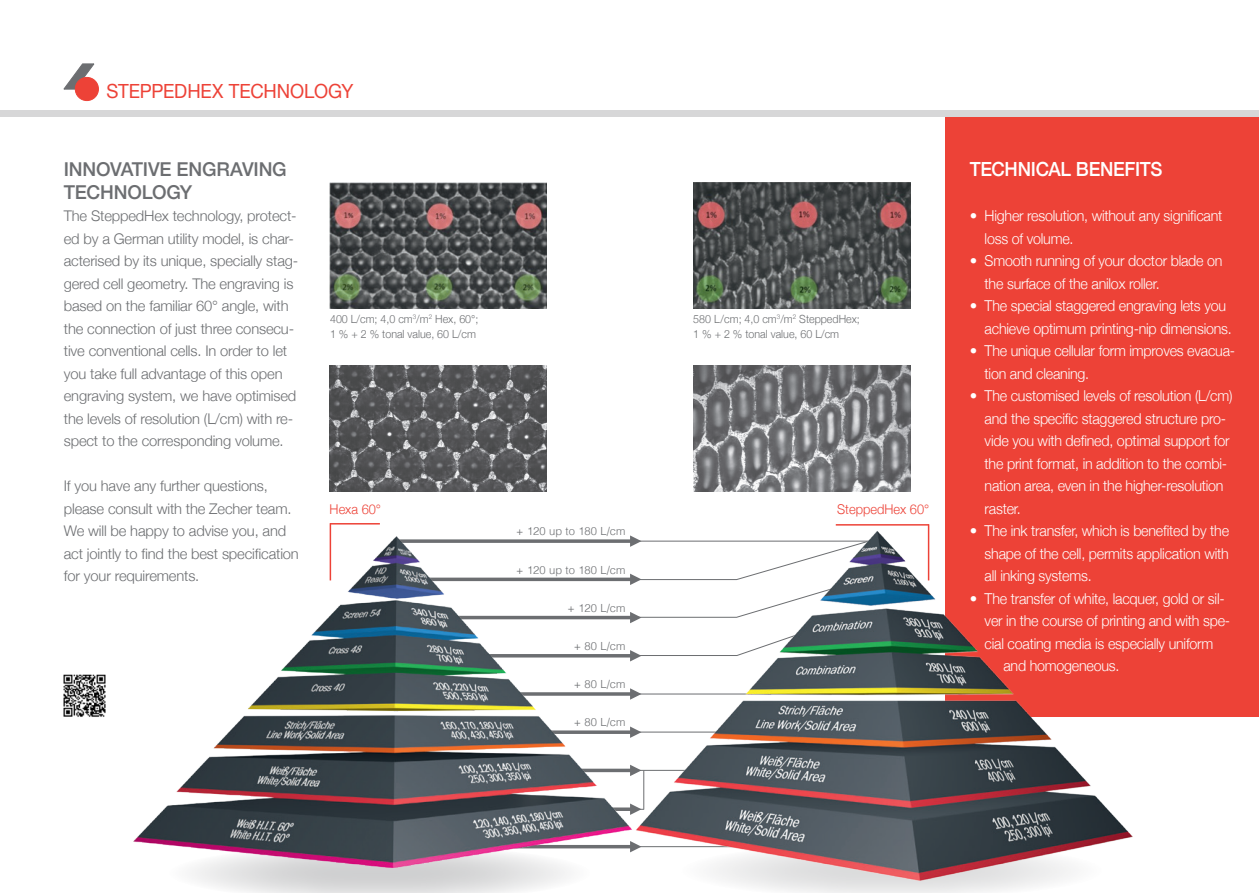
<style>
.page{position:relative;width:1259px;height:893px;background:#fff}
.page>*{position:absolute;margin:0;border:0;box-sizing:border-box;transform-origin:0 0}
.t1{font:19.5px "Helvetica Neue";letter-spacing:-.005em;color:#ed4237;scale:.95 1}
.Head_groß{font:500 19.5px "Helvetica Neue";letter-spacing:-.015em;color:#fff;scale:.95 1}
.Head_groß-2{font:500 19.05px "Helvetica Neue";letter-spacing:-.01em;color:#6c6e71}
.Head_groß-3{font:300 15px/22.5px "Helvetica Neue";letter-spacing:-.015em;color:#fff}
.Head_groß-4{font:300 15px "Helvetica Neue";letter-spacing:-.015em;color:#fff;scale:.95 1}
.Head_groß-5{font:300 14.7px/22.5px "Helvetica Neue";letter-spacing:-.01em;color:#6c6e71}
.Head_groß-6{font:300 13.5px "Helvetica Neue";color:#ed4237;scale:.95 1}
.Head_groß-7{font:300 11.25px "Helvetica Neue";color:#6c6e71;scale:.95 1}
.body_zecher{font:300 11.25px "Helvetica";color:#6c6e71}
</style>
<div class="page">
<div style="left:0;top:111px;width:1259px;height:6px;background:#d7d7d8"></div>
<div style="left:945px;top:117px;width:314px;height:599px;background:#ed4237"></div>
<svg style="left:63px;top:64px;width:31px;height:25px"></svg>
<div style="left:75px;top:77px;width:23px;height:24px;background:#ed4237;border-radius:50%"></div>
<div style="left:75px;top:77px;width:24px;height:24px;border:1px solid #ed4237;border-radius:50%"></div>
<img style="left:63px;top:674px;width:43px;height:43px">
<img style="left:133px;top:449px;width:491px;height:444px">
<img style="left:330px;top:366px;width:217px;height:125px">
<img style="left:330px;top:183px;width:217px;height:126px">
<img style="left:693px;top:366px;width:217px;height:93px">
<img style="left:693px;top:183px;width:217px;height:126px">
<hr style="left:330px;top:523px;width:50px;height:1px;background:#ed4237">
<hr style="left:330px;top:523px;width:1px;height:57px;background:#ed4237">
<img style="left:624px;top:459px;width:511px;height:434px">
<p class="t1" style="left:106px;top:77px;width:261px">STEPPEDHEX TECHNOLOGY</p>
<p class="Head_groß-2" style="left:64px;top:154px;width:224px">INNOVATIVE ENGRAVING</p>
<p class="Head_groß-2" style="left:64px;top:177px;width:130px">TECHNOLOGY</p>
<p class="Head_groß-5" style="left:64px;top:204px;width:236px">The SteppedHex technology, protect&shy;ed by a German utility model, is char&shy;acterised by its unique, specially stag&shy;gered cell geometry. The engraving is based on the familiar 60° angle, with the connection of just three consecu&shy;tive conventional cells. In order to let you take full advantage of this open engraving system, we have optimised the levels of resolution (L/cm) with re&shy;spect to the corresponding volume.</p>
<p class="Head_groß-5" style="left:64px;top:474px;width:237px">If you have any further questions, please consult with the Zecher team.<br>We will be happy to advise you, and act jointly to find the best specification for your requirements.</p>
<p class="Head_groß-7" style="left:330px;top:309px;width:158px">400 L/cm; 4,0 cm<sup>3</sup>/m<sup>2</sup> Hex, 60°;</p>
<p class="Head_groß-7" style="left:330px;top:324px;width:155px">1 % + 2 % tonal value, 60 L/cm</p>
<p class="Head_groß-6" style="left:330px;top:498px;width:56px">Hexa 60°</p>
<p class="body_zecher" style="left:516px;top:522px;width:111px">+ 120 up to 180 L/cm</p>
<p class="body_zecher" style="left:516px;top:560px;width:111px">+ 120 up to 180 L/cm</p>
<p class="body_zecher" style="left:567px;top:598px;width:59px">+ 120 L/cm</p>
<p class="body_zecher" style="left:574px;top:636px;width:53px">+ 80 L/cm</p>
<p class="body_zecher" style="left:574px;top:674px;width:53px">+ 80 L/cm</p>
<p class="body_zecher" style="left:574px;top:713px;width:53px">+ 80 L/cm</p>
<p class="Head_groß-7" style="left:693px;top:309px;width:177px">580 L/cm; 4,0 cm<sup>3</sup>/m<sup>2</sup> SteppedHex;</p>
<p class="Head_groß-7" style="left:693px;top:324px;width:155px">1 % + 2 % tonal value, 60 L/cm</p>
<p class="Head_groß-6" style="left:837px;top:498px;width:98px">SteppedHex 60°</p>
<p class="Head_groß" style="left:969px;top:154px;width:204px">TECHNICAL BENEFITS</p>
<p class="Head_groß-3" style="left:984px;top:204px;width:239px;text-indent:-15px">• Higher resolution, without any significant loss of volume.</p>
<p class="Head_groß-3" style="left:984px;top:249px;width:239px;text-indent:-15px">• Smooth running of your doctor blade on the surface of the anilox roller.</p>
<p class="Head_groß-3" style="left:984px;top:294px;width:249px;text-indent:-15px">• The special staggered engraving lets you achieve optimum printing-nip dimensions.</p>
<p class="Head_groß-3" style="left:984px;top:339px;width:252px;text-indent:-15px">• The unique cellular form improves evacua&shy;tion and cleaning.</p>
<p class="Head_groß-3" style="left:984px;top:384px;width:249px;text-indent:-15px">• The customised levels of resolution (L/cm) and the specific staggered structure pro&shy;vide you with defined, optimal support for the print format, in addition to the combi&shy;nation area, even in the higher-resolution raster.</p>
<p class="Head_groß-3" style="left:984px;top:519px;width:246px;text-align:justify;text-indent:-15px">• The ink transfer, which is benefited by the shape of the cell, permits application with all inking systems.</p>
<p class="Head_groß-3" style="left:969px;top:586px;width:256px">• The transfer of white, lacquer, gold or sil-</p>
<p class="Head_groß-4" style="left:984px;top:609px;width:260px">ver in the course of printing and with spe-</p>
<p class="Head_groß-4" style="left:984px;top:631px;width:242px">cial coating media is especially uniform</p>
<p class="Head_groß-4" style="left:1003px;top:654px;width:124px">and homogeneous.</p>
</div>
